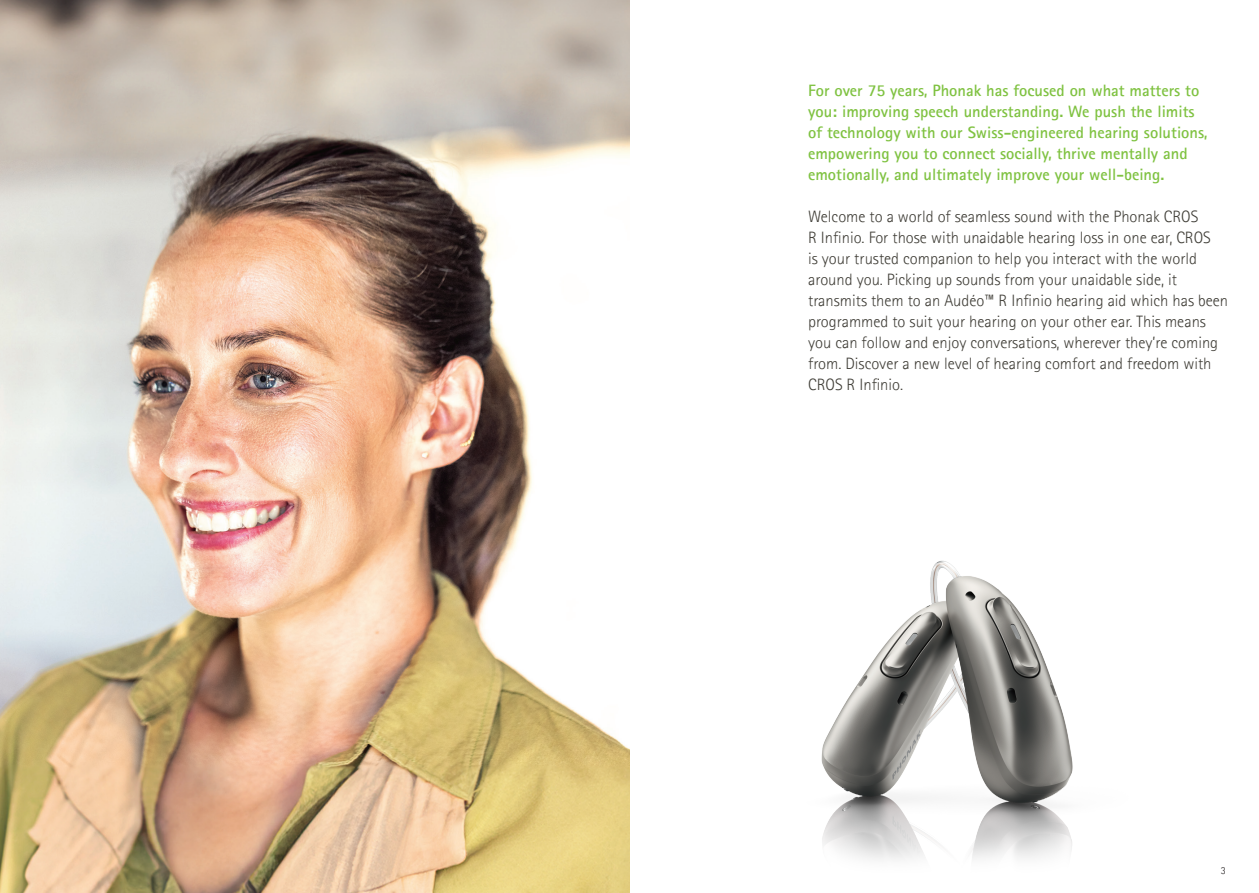
<style>
.page{position:relative;width:1259px;height:893px;background:#fff}
.page>*{position:absolute;margin:0;border:0;box-sizing:border-box;transform-origin:0 0}
.Bodycopy_11pt_Light_PH05{font:300 16.5px/21px "Rotis Sansfor Phonak";color:#3f3d36}
.Bodycopy_11pt_Bold_PH05{font:700 16.5px/21px "Rotis Sansfor Phonak";color:#7fc241}
.t1{font:300 10.5px "Rotis Sansfor Phonak";color:#231f20}
</style>
<div class="page">
<img style="left:821px;top:560px;width:252px;height:300px">
<img style="left:0;top:0;width:629px;height:893px">
<p class="Bodycopy_11pt_Bold_PH05" style="left:808px;top:80px;width:401px">For over 75 years, Phonak has focused on what matters to you: improving speech understanding. We push the limits of technology with our Swiss-engineered hearing solutions, empowering you to connect socially, thrive mentally and emotionally, and ultimately improve your well-being.</p>
<p class="Bodycopy_11pt_Light_PH05" style="left:808px;top:206px;width:421px">Welcome to a world of seamless sound with the Phonak CROS<br>R Infinio. For those with unaidable hearing loss in one ear, CROS<br>is your trusted companion to help you interact with the world around you. Picking up sounds from your unaidable side, it transmits them to an Audéo™ R Infinio hearing aid which has been programmed to suit your hearing on your other ear. This means you can follow and enjoy conversations, wherever they’re coming from. Discover a new level of hearing comfort and freedom with CROS R Infinio.</p>
<p class="t1" style="left:1220px;top:864px;width:7px">3</p>
</div>
